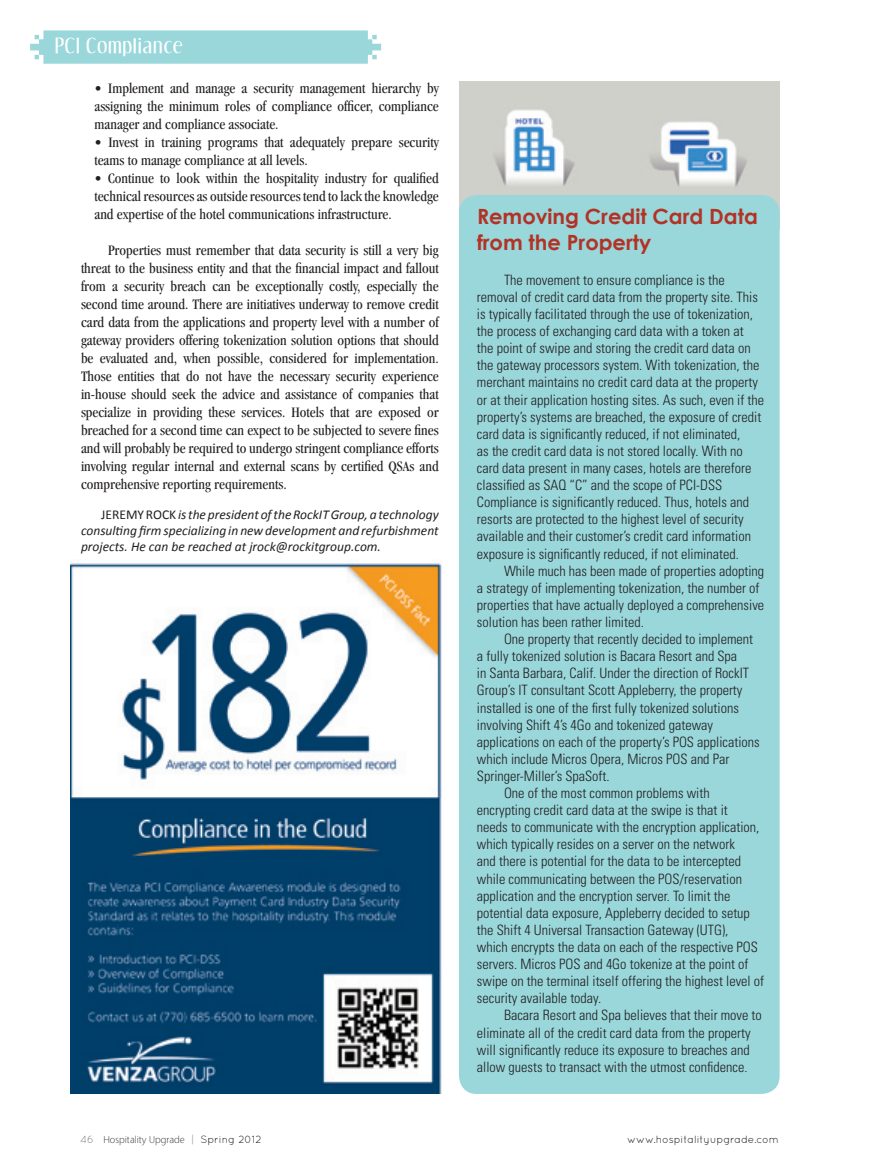
<style>
.page{position:relative;width:891px;height:1175px;background:#fff}
.page>*{position:absolute;margin:0;border:0;box-sizing:border-box;transform-origin:0 0}
.t1{font:700 21px/25.2px "Century Gothic";color:#b23326}
.t2{font:21px "Dream Orphans";letter-spacing:.03em;color:#fff}
.t3{font:condensed 15px/18px "Garamond";color:#231f20;text-align:justify}
.t4{font:300 condensed 14.25px/17.1px "Univers";color:#231f20}
.t5{font:italic 13.5px/16.2px "Calibri";color:#231f20;text-align:justify}
.t6{font:200 10.5px "Vegur";color:#231f20}
.t7{font:10.5px "Quicksand";color:#231f20}
.s1{font-style:normal}
.s2{font-size:13.5px}
.s3{font-family:"Quicksand";font-weight:400;color:#808285}
.s4{font-family:"Quicksand";font-weight:400}
</style>
<div class="page">
<img style="left:459px;top:81px;width:321px;height:128px">
<div style="left:459px;top:195px;width:321px;height:899px;background:#99d7db;border-radius:18px"></div>
<img style="left:71px;top:559px;width:371px;height:534px">
<svg style="left:30px;top:30px;width:351px;height:34px;background:#9fd9dd"></svg>
<h1 class="t2" style="left:56px;top:35px;width:129px">PCI Compliance</h1>
<p class="t3" style="left:94px;top:79px;width:346px">• Implement and manage a security management hierarchy by assigning the minimum roles of compliance officer, compliance manager and compliance associate.</p>
<p class="t3" style="left:94px;top:133px;width:346px">• Invest in training programs that adequately prepare security teams to manage compliance at all levels.</p>
<p class="t3" style="left:94px;top:169px;width:346px">• Continue to look within the hospitality industry for qualified technical resources as outside resources tend to lack the knowledge and expertise of the hotel communications infrastructure.</p>
<p class="t3" style="left:81px;top:241px;width:359px;text-indent:27px">Properties must remember that data security is still a very big threat to the business entity and that the financial impact and fallout from a security breach can be exceptionally costly, especially the second time around. There are initiatives underway to remove credit card data from the applications and property level with a number of gateway providers offering tokenization solution options that should be evaluated and, when possible, considered for implementation.<br>Those entities that do not have the necessary security experience in-house should seek the advice and assistance of companies that specialize in providing these services. Hotels that are exposed or breached for a second time can expect to be subjected to severe fines and will probably be required to undergo stringent compliance efforts involving regular internal and external scans by certified QSAs and comprehensive reporting requirements.</p>
<p class="t5" style="left:81px;top:505px;width:359px;text-indent:20px"><span class="s1">JEREMY ROCK</span> is the president of the RockIT Group, a technology consulting firm specializing in new development and refurbishment projects. He can be reached at jrock@rockitgroup.com.</p>
<h1 class="t1" style="left:477px;top:203px;width:282px">Removing Credit Card Data from the Property</h1>
<p class="t4" style="left:477px;top:271px;width:289px;text-indent:27px">The movement to ensure compliance is the removal of credit card data from the property site. This is typically facilitated through the use of tokenization, the process of exchanging card data with a token at<br>the point of swipe and storing the credit card data on the gateway processors system. With tokenization, the merchant maintains no credit card data at the property or at their application hosting sites. As such, even if the property’s systems are breached, the exposure of credit card data is significantly reduced, if not eliminated,<br>as the credit card data is not stored locally. With no card data present in many cases, hotels are therefore classified as SAQ “C” and the scope of PCI-DSS Compliance is significantly reduced. Thus, hotels and resorts are protected to the highest level of security available and their customer’s credit card information exposure is significantly reduced, if not eliminated.</p>
<p class="t4" style="left:477px;top:562px;width:289px;text-indent:27px">While much has been made of properties adopting a strategy of implementing tokenization, the number of properties that have actually deployed a comprehensive solution has been rather limited.</p>
<p class="t4" style="left:504px;top:630px;width:251px">One property that recently decided to implement</p>
<p class="t4" style="left:477px;top:647px;width:262px">a fully tokenized solution is Bacara Resort and Spa</p>
<p class="t4" style="left:477px;top:664px;width:274px">in Santa Barbara, Calif. Under the direction of RockIT</p>
<p class="t4" style="left:477px;top:682px;width:267px">Group’s IT consultant Scott Appleberry, the property</p>
<p class="t4" style="left:477px;top:699px;width:263px">installed is one of the first fully tokenized solutions</p>
<p class="t4" style="left:477px;top:716px;width:238px">involving Shift 4’s 4Go and tokenized gateway</p>
<p class="t4" style="left:477px;top:733px;width:284px">applications on each of the property’s POS applications</p>
<p class="t4" style="left:477px;top:750px;width:254px">which include Micros Opera, Micros POS and Par</p>
<p class="t4" style="left:477px;top:767px;width:134px">Springer-Miller’s SpaSoft.</p>
<p class="t4" style="left:504px;top:784px;width:207px">One of the most common problems with</p>
<p class="t4" style="left:477px;top:801px;width:252px">encrypting credit card data at the swipe is that it</p>
<p class="t4" style="left:477px;top:818px;width:284px">needs to communicate with the encryption application,</p>
<p class="t4" style="left:477px;top:835px;width:259px">which typically resides on a server on the network</p>
<p class="t4" style="left:477px;top:853px;width:266px">and there is potential for the data to be intercepted</p>
<p class="t4" style="left:477px;top:870px;width:267px">while communicating between the POS/reservation</p>
<p class="t4" style="left:477px;top:887px;width:255px">application and the encryption server. To limit the</p>
<p class="t4" style="left:477px;top:904px;width:274px">potential data exposure, Appleberry decided to setup</p>
<p class="t4" style="left:477px;top:921px;width:253px">the Shift 4 Universal Transaction Gateway (UTG),</p>
<p class="t4" style="left:477px;top:938px;width:282px">which encrypts the data on each of the respective POS</p>
<p class="t4" style="left:477px;top:955px;width:273px">servers. Micros POS and 4Go tokenize at the point of</p>
<p class="t4" style="left:477px;top:972px;width:289px">swipe on the terminal itself offering the highest level of</p>
<p class="t4" style="left:477px;top:989px;width:126px">security available today.</p>
<p class="t4" style="left:504px;top:1006px;width:259px">Bacara Resort and Spa believes that their move to</p>
<p class="t4" style="left:477px;top:1024px;width:275px">eliminate all of the credit card data from the property</p>
<p class="t4" style="left:477px;top:1041px;width:274px">will significantly reduce its exposure to breaches and</p>
<p class="t4" style="left:477px;top:1058px;width:272px">allow guests to transact with the utmost confidence<span class="s2">.</span></p>
<p class="t6" style="left:80px;top:1135px;width:183px"><span class="s3">46</span> Hospitality Upgrade <span class="s3">|</span> <span class="s4">Spring 2012</span></p>
<p class="t7" style="left:627px;top:1133px;width:153px">www.hospitalityupgrade.com</p>
</div>
